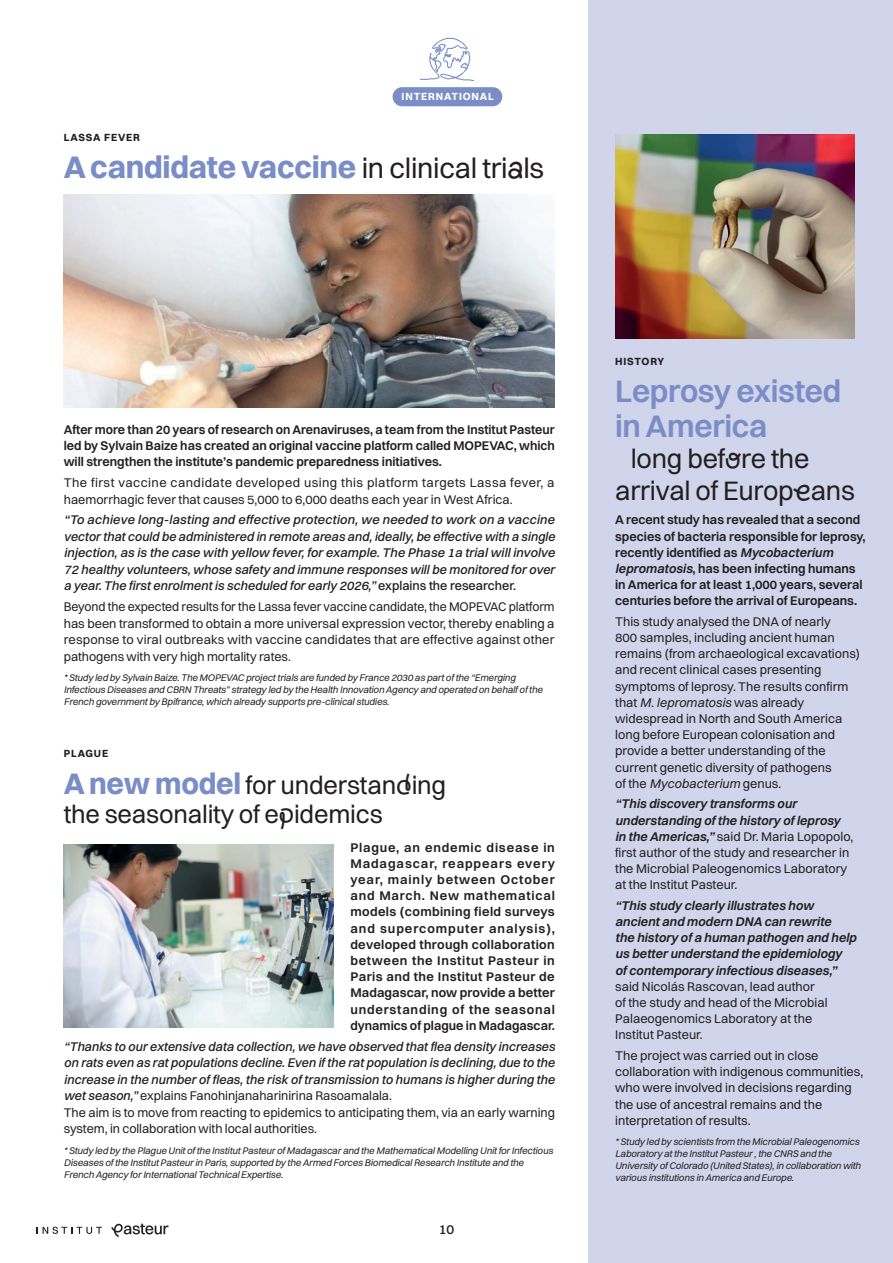
<style>
.page{position:relative;width:893px;height:1263px;background:#fff}
.page>*{position:absolute;margin:0;border:0;box-sizing:border-box;transform-origin:0 0}
.t1{font:700 31.5px "Switzer";letter-spacing:-.01em;color:#7a8dc7}
.t2{font:600 31.5px/34.5px "Switzer";letter-spacing:-.01em;color:#7a8dc7}
.t3{font:27px/31.5px "Switzer";letter-spacing:-.01em;color:#231f20}
.t4{font:25.5px/28.5px "Switzer";letter-spacing:-.01em;color:#231f20}
.t5{font:500 13.5px "Switzer";color:#231f20}
.t6{font:12.75px/16.2px "Switzer";color:#231f20}
.t7{font:italic 500 12.75px/16.5px "Switzer";color:#231f20;text-align:justify}
.t8{font:600 12.75px/16.2px "Switzer";color:#231f20;text-align:justify}
.t9{font:italic 600 12.75px/16.2px "Switzer";color:#231f20}
.t10{font:12.75px/16.5px "Switzer";letter-spacing:.03em;color:#231f20}
.t11{font:700 10.5px "Switzer";letter-spacing:.08em;color:#231f20}
.t12{font:700 10.5px "Switzer";letter-spacing:.08em;color:#fff}
.t13{font:italic 9.75px/12px "Switzer";letter-spacing:-.01em;color:#231f20}
.s1{font-weight:400;font-size:28.5px;color:#231f20}
.s2{font-family:"Pasteurscript";font-weight:400;font-size:28.5px;color:#231f20}
.s3{font-style:normal}
.s4{font-weight:700;font-size:30px;color:#7a8dc7}
.s5{font-family:"Pasteurscript"}
.s6{font-weight:400;font-style:normal}
.s7{font-style:italic}
.s8{font-weight:600;font-style:italic}
</style>
<div class="page">
<div style="left:589px;top:0;width:304px;height:1263px;background:#d1d5eb"></div>
<img style="left:64px;top:195px;width:491px;height:212px">
<img style="left:64px;top:844px;width:269px;height:184px">
<img style="left:421px;top:37px;width:52px;height:44px">
<div style="left:393px;top:87px;width:109px;height:19px;background:#7a8dc7;border-radius:10px"></div>
<img style="left:615px;top:135px;width:240px;height:204px">
<svg style="left:37px;top:1227px;width:65px;height:7px"></svg>
<svg style="left:111px;top:1224px;width:57px;height:13px"></svg>
<p class="t11" style="left:64px;top:131px;width:78px">LASSA FEVER</p>
<p class="t12" style="left:402px;top:90px;width:94px">INTERNATIONAL</p>
<h1 class="t1" style="left:64px;top:148px;width:482px">A candidate vaccine <span class="s1">in clinical tri</span><span class="s2">a</span><span class="s1">ls</span></h1>
<p class="t8" style="left:64px;top:421px;width:493px">After more than 20 years of research on Arenaviruses, a team from the Institut Pasteur led by Sylvain Baize has created an original vaccine platform called MOPEVAC, which will strengthen the institute’s pandemic preparedness initiatives.</p>
<p class="t10" style="left:64px;top:474px;width:492px">The first vaccine candidate developed using this platform targets Lassa fever, a haemorrhagic fever that causes 5,000 to 6,000 deaths each year in West Africa.</p>
<p class="t7" style="left:64px;top:512px;width:493px">“To achieve long-lasting and effective protection, we needed to work on a vaccine vector that could be administered in remote areas and, ideally, be effective with a single injection, as is the case with yellow fever, for example. The Phase 1a trial will involve 72 healthy volunteers, whose safety and immune responses will be monitored for over a year. The first enrolment is scheduled for early 2026,” <span class="s3">explains the researcher.</span></p>
<p class="t6" style="left:64px;top:598px;width:492px;text-align:justify">Beyond the expected results for the Lassa fever vaccine candidate, the MOPEVAC platform has been transformed to obtain a more universal expression vector, thereby enabling a response to viral outbreaks with vaccine candidates that are effective against other pathogens with very high mortality rates.</p>
<p class="t13" style="left:64px;top:672px;width:480px">* Study led by Sylvain Baize. The MOPEVAC project trials are funded by France 2030 as part of the “Emerging<br>Infectious Diseases and CBRN Threats” strategy led by the Health Innovation Agency and operated on behalf of the<br>French government by Bpifrance, which already supports pre-clinical studies.</p>
<p class="t11" style="left:64px;top:747px;width:46px">PLAGUE</p>
<h3 class="t4" style="left:64px;top:770px;width:384px"><span class="s4">A new model</span> for understan<span class="s5">d</span>ing the seasonality of e<span class="s5">p</span>idemics</h3>
<p class="t8" style="left:350px;top:839px;width:206px">Plague, an endemic disease in Madagascar, reappears every year, mainly between October and March. New mathematical models (combining field surveys and supercomputer analysis), developed through collaboration between the Institut Pasteur in Paris and the Institut Pasteur de Madagascar, now provide a better understanding of the seasonal dynamics of plague in Madagascar.</p>
<p class="t7" style="left:64px;top:1038px;width:493px;text-align:left">“Thanks to our extensive data collection, we have observed that flea density increases on rats even as rat populations decline. Even if the rat population is declining, due to the increase in the number of fleas, the risk of transmission to humans is higher during the wet season,” <span class="s6">explains Fanohinjanaharinirina Rasoamalala.<br>The aim is to move from reacting to epidemics to anticipating them, via an early warning system, in collaboration with local authorities.</span></p>
<p class="t13" style="left:64px;top:1144px;width:491px">* Study led by the Plague Unit of the Institut Pasteur of Madagascar and the Mathematical Modelling Unit for Infectious<br>Diseases of the Institut Pasteur in Paris, supported by the Armed Forces Biomedical Research Institute and the<br>French Agency for International Technical Expertise.</p>
<p class="t5" style="left:439px;top:1221px;width:17px">10</p>
<p class="t11" style="left:615px;top:354px;width:51px">HISTORY</p>
<h1 class="t2" style="left:615px;top:373px;width:228px">Leprosy existed in America</h1>
<h2 class="t3" style="left:615px;top:443px;width:241px;text-indent:16px">long bef<span class="s5">o</span>re the arrival of Europ<span class="s5">e</span>ans</h2>
<p class="t8" style="left:615px;top:512px;width:252px;text-align:left">A recent study has revealed that a second species of bacteria responsible for leprosy, recently identified as <span class="s7">Mycobacterium lepromatosis</span>, has been infecting humans in America for at least 1,000 years, several centuries before the arrival of Europeans.</p>
<p class="t6" style="left:615px;top:613px;width:246px">This study analysed the DNA of nearly<br>800 samples, including ancient human remains (from archaeological excavations) and recent clinical cases presenting symptoms of leprosy. The results confirm that <span class="s7">M. lepromatosis</span> was already widespread in North and South America long before European colonisation and provide a better understanding of the current genetic diversity of pathogens<br>of the <span class="s7">Mycobacterium</span> genus.</p>
<p class="t6" style="left:615px;top:796px;width:240px"><span class="s8">“This discovery transforms our understanding of the history of leprosy in the Americas,”</span> said Dr. Maria Lopopolo, first author of the study and researcher in the Microbial Paleogenomics Laboratory at the Institut Pasteur.</p>
<p class="t9" style="left:615px;top:897px;width:243px">“This study clearly illustrates how ancient and modern DNA can rewrite<br>the history of a human pathogen and help us better understand the epidemiology of contemporary infectious diseases,”</p>
<p class="t6" style="left:615px;top:978px;width:214px">said Nicolás Rascovan, lead author of the study and head of the Microbial<br>Palaeogenomics Laboratory at the<br>Institut Pasteur.</p>
<p class="t6" style="left:615px;top:1047px;width:250px">The project was carried out in close collaboration with indigenous communities, who were involved in decisions regarding the use of ancestral remains and the interpretation of results.</p>
<p class="t13" style="left:615px;top:1135px;width:247px">* Study led by scientists from the Microbial Paleogenomics Laboratory at the Institut Pasteur , the CNRS and the University of Colorado (United States), in collaboration with various institutions in America and Europe.</p>
</div>
